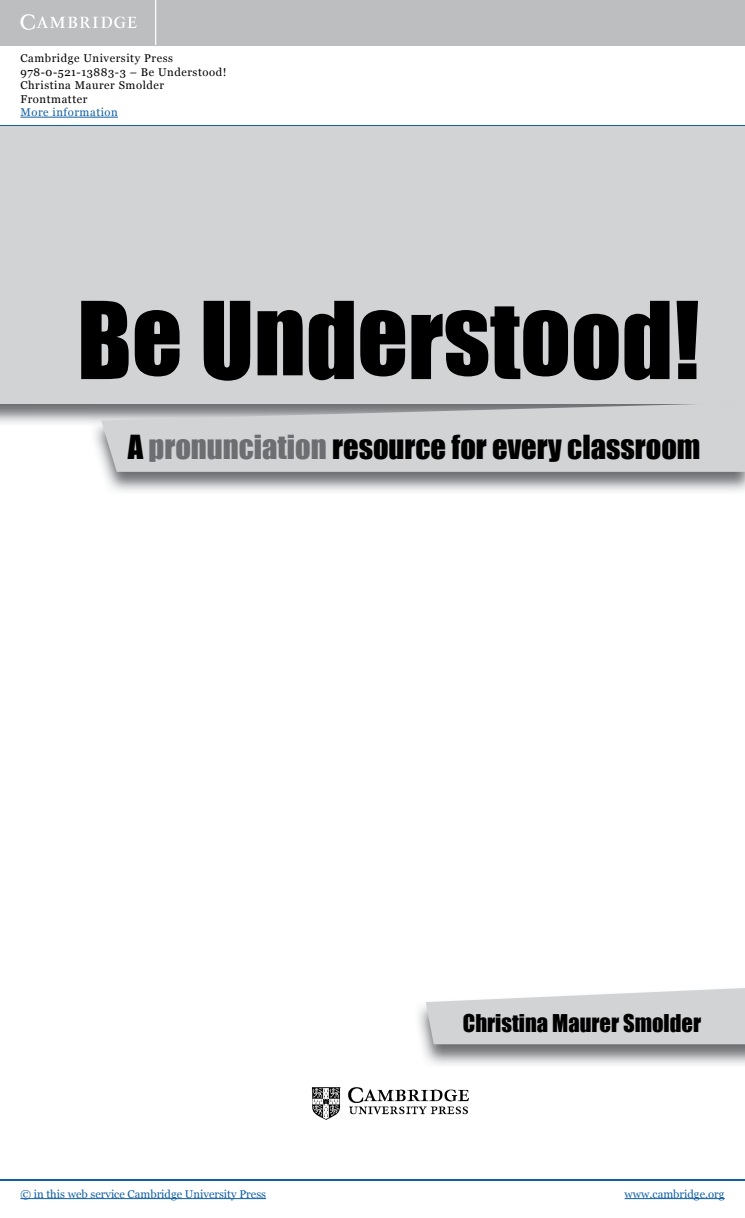
<style>
.page{position:relative;width:745px;height:1218px;background:#fff}
.page>*{position:absolute;margin:0;border:0;box-sizing:border-box;transform-origin:0 0}
.t1{font:99px "Impact";color:#000}
.t2{font:30.5px "Impact";color:#000}
.t3{font:22.5px "Impact";color:#000}
.t4{font:11.25px/13.4px "Georgia";letter-spacing:.05em;color:#000}
.t5{font:11.25px "Georgia";color:#115fa4}
.t6{font:11.25px "Georgia";letter-spacing:.05em;color:#115fa4}
.s1{color:#6d6e71}
</style>
<div class="page">
<div style="left:0;top:0;width:744px;height:45px;background:#bcbec0"></div>
<hr style="left:155px;top:0;width:1px;height:45px;background:#fff">
<svg style="left:20px;top:14px;width:117px;height:16px"></svg>
<hr style="left:20px;top:117px;width:98px;height:1px;background:#115fa4">
<hr style="left:0;top:125px;width:744px;height:1px;background:#115fa4">
<hr style="left:0;top:1179px;width:744px;height:1px;background:#115fa4">
<hr style="left:20px;top:1198px;width:246px;height:1px;background:#115fa4">
<hr style="left:624px;top:1198px;width:100px;height:1px;background:#115fa4">
<div style="left:0;top:126px;width:744px;height:277px;background:#d1d3d4"></div>
<svg style="left:101px;top:403px;width:643px;height:69px;background:#c8cacc"></svg>
<img style="left:311px;top:1087px;width:158px;height:33px">
<img style="left:418px;top:1006px;width:326px;height:59px">
<svg style="left:425px;top:988px;width:319px;height:56px;background:#d6d8d9"></svg>
<p class="t4" style="left:20px;top:52px;width:207px">Cambridge University Press<br>978-0-521-13883-3 – Be Understood!<br>Christina Maurer Smolder<br>Frontmatter</p>
<p class="t6" style="left:20px;top:105px;width:99px">More information</p>
<h1 class="t1" style="left:77px;top:263px;width:623px">Be Understood!</h1>
<h2 class="t2" style="left:128px;top:423px;width:574px">A <span class="s1">pronunciation</span> resource for every classroom</h2>
<h3 class="t3" style="left:462px;top:1005px;width:239px">Christina Maurer Smolder</h3>
<p class="t5" style="left:20px;top:1187px;width:247px">© in this web service Cambridge University Press</p>
<p class="t5" style="left:624px;top:1187px;width:101px">www.cambridge.org</p>
</div>
